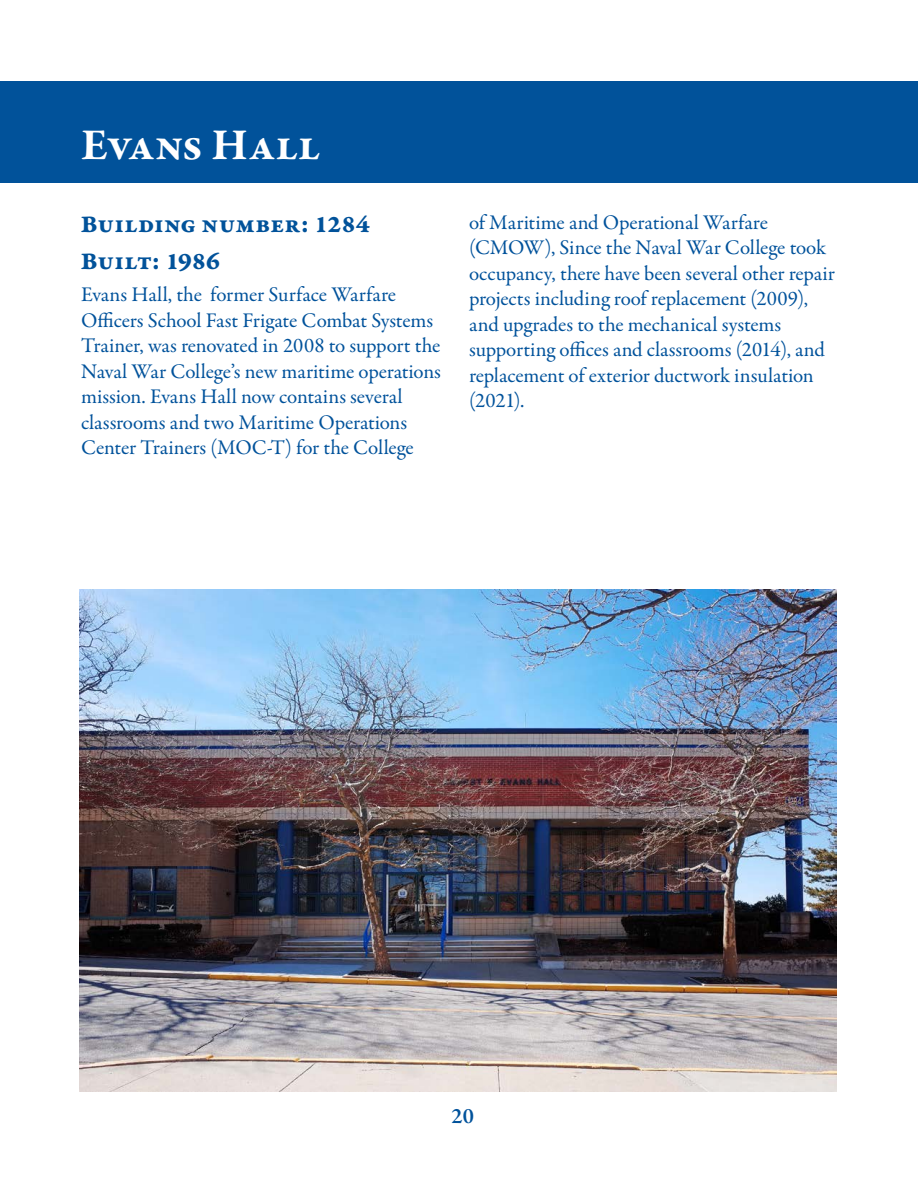
<style>
.page{position:relative;width:918px;height:1188px;background:#fff}
.page>*{position:absolute;margin:0;border:0;box-sizing:border-box;transform-origin:0 0}
.main_title_two{font:700 45px "Garamond Premr Pro";color:#fff}
.Heasder_2{font:25.5px "Garamond Premr Pro Bd Capt";letter-spacing:.01em;color:#01529a}
.page_numbers{font:600 22.5px "Garamond Premr Pro";color:#01529b}
.Plain_Text{font:21px/25.5px "Garamond Premr Pro";letter-spacing:-.005em;color:#01529b}
</style>
<div class="page">
<div style="left:0;top:81px;width:918px;height:102px;background:#01529a"></div>
<img style="left:80px;top:590px;width:757px;height:501px">
<p class="main_title_two" style="left:81px;top:117px;width:241px">Evans Hall</p>
<p class="Heasder_2" style="left:81px;top:209px;width:290px">Building number: 1284</p>
<p class="Heasder_2" style="left:81px;top:245px;width:140px">Built: 1986</p>
<p class="Plain_Text" style="left:81px;top:282px;width:362px">Evans Hall, the former Surface Warfare Officers School Fast Frigate Combat Systems Trainer, was renovated in 2008 to support the Naval War College’s new maritime operations mission. Evans Hall now contains several classrooms and two Maritime Operations Center Trainers (MOC-T) for the College</p>
<p class="Plain_Text" style="left:469px;top:210px;width:367px">of Maritime and Operational Warfare (CMOW), Since the Naval War College took occupancy, there have been several other repair projects including roof replacement (2009), and upgrades to the mechanical systems supporting offices and classrooms (2014), and replacement of exterior ductwork insulation (2021).</p>
<p class="page_numbers" style="left:452px;top:1102px;width:24px">20</p>
</div>
